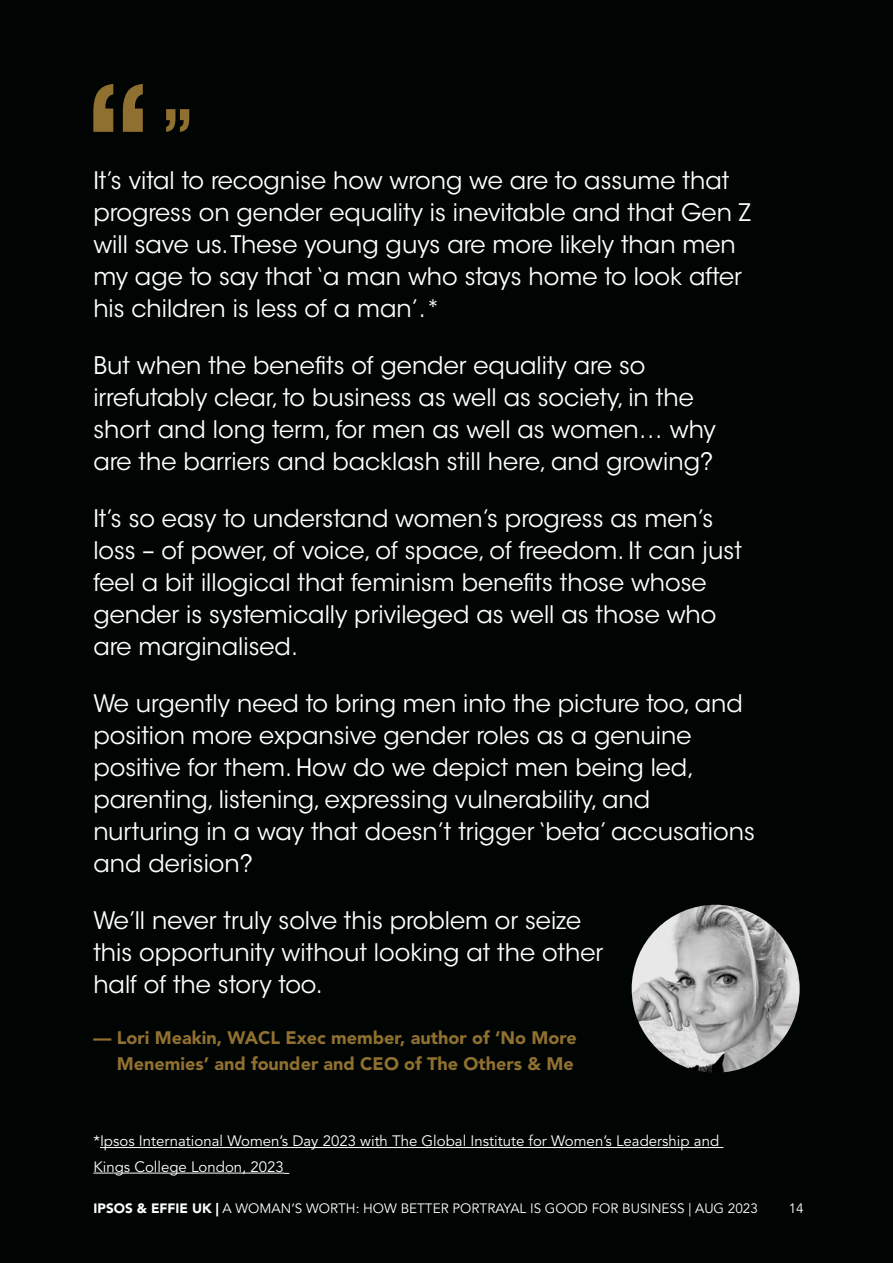
<style>
.page{position:relative;width:893px;height:1263px;background:#000402}
.page>*{position:absolute;margin:0;border:0;box-sizing:border-box;transform-origin:0 0}
._18pt_Pullquote{font:24px/32px "ITC Avant Garde Std";color:#fff}
._11pt_Bodytext{font:900 18px/25.5px "Avenir LT Std";color:#907030;text-align:right}
._11pt_Bodytext-2{font:15px/25.5px "Avenir LT Std";color:#fff}
.t1{font:13.5px "Avenir LT Std";color:#fff}
.s1{font-weight:900}
</style>
<div class="page">
<hr style="left:100px;top:1147px;width:623px;height:1px;background:#fff">
<hr style="left:93px;top:1173px;width:191px;height:1px;background:#fff">
<svg style="left:93px;top:84px;width:50px;height:48px"></svg>
<svg style="left:166px;top:109px;width:23px;height:23px"></svg>
<img style="left:632px;top:905px;width:168px;height:168px;border-radius:84px">
<p class="_18pt_Pullquote" style="left:93px;top:165px;width:659px">It’s vital to recognise how wrong we are to assume that progress on gender equality is inevitable and that Gen Z will save us. These young guys are more likely than men my age to say that ‘a man who stays home to look after his children is less of a man’.*</p>
<p class="_18pt_Pullquote" style="left:93px;top:350px;width:624px">But when the benefits of gender equality are so irrefutably clear, to business as well as society, in the short and long term, for men as well as women… why are the barriers and backlash still here, and growing?</p>
<p class="_18pt_Pullquote" style="left:93px;top:503px;width:650px">It’s so easy to understand women’s progress as men’s loss – of power, of voice, of space, of freedom. It can just feel a bit illogical that feminism benefits those whose gender is systemically privileged as well as those who are marginalised.</p>
<p class="_18pt_Pullquote" style="left:93px;top:688px;width:663px">We urgently need to bring men into the picture too, and position more expansive gender roles as a genuine positive for them. How do we depict men being led, parenting, listening, expressing vulnerability, and nurturing in a way that doesn’t trigger ‘beta’ accusations and derision?</p>
<p class="_18pt_Pullquote" style="left:93px;top:905px;width:511px">We’ll never truly solve this problem or seize this opportunity without looking at the other half of the story too.</p>
<p class="_11pt_Bodytext" style="left:93px;top:1025px;width:485px">— Lori Meakin, WACL Exec member, author of ‘No More<br>Menemies’ and founder and CEO of The Others &amp; Me</p>
<p class="_11pt_Bodytext-2" style="left:93px;top:1128px;width:627px">*Ipsos International Women’s Day 2023 with The Global Institute for Women’s Leadership and<br>Kings College London, 2023</p>
<p class="t1" style="left:94px;top:1201px;width:666px"><span class="s1">IPSOS &amp; EFFIE UK |</span> A WOMAN’S WORTH: HOW BETTER PORTRAYAL IS GOOD FOR BUSINESS | AUG 2023</p>
<p class="t1" style="left:789px;top:1201px;width:17px">14</p>
</div>
